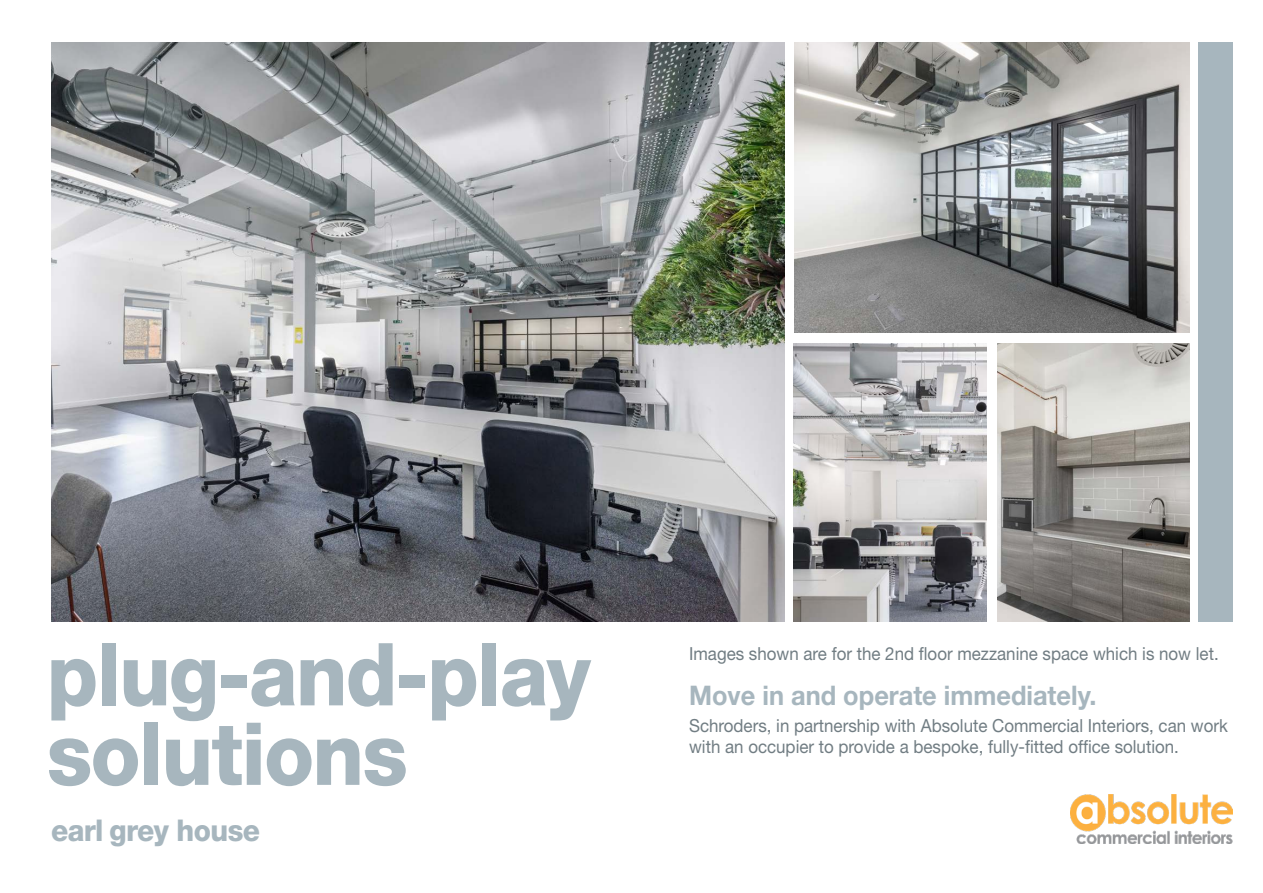
<style>
.page{position:relative;width:1263px;height:893px;background:#fff}
.page>*{position:absolute;margin:0;border:0;box-sizing:border-box;transform-origin:0 0}
.t1{font:800 87px "Helvetica Neue";letter-spacing:-.02em;color:#a7b6be;scale:.94 1}
.t2{font:800 30px "Helvetica Neue";letter-spacing:-.02em;color:#a7b6be;scale:.94 1}
.t3{font:700 27px "Helvetica Neue East A";color:#a7b6be;scale:.94 1}
.t4{font:18px/21px "Helvetica Neue";color:#717d83;scale:.94 1}
</style>
<div class="page">
<div style="left:1198px;top:43px;width:34px;height:579px;background:#a7b6be"></div>
<img style="left:51px;top:43px;width:733px;height:579px">
<img style="left:794px;top:43px;width:395px;height:290px">
<img style="left:997px;top:343px;width:192px;height:278px">
<img style="left:1070px;top:795px;width:162px;height:48px">
<svg style="left:794px;top:343px;width:193px;height:278px;background:#ababac"></svg>
<p class="t1" style="left:47px;top:623px;width:580px">plug-and-play</p>
<p class="t1" style="left:47px;top:702px;width:386px">solutions</p>
<p class="t2" style="left:51px;top:812px;width:224px">earl grey house</p>
<p class="t4" style="left:689px;top:642px;width:565px">Images shown are for the 2nd floor mezzanine space which is now let.</p>
<p class="t3" style="left:689px;top:678px;width:435px">Move in and operate immediately.</p>
<p class="t4" style="left:689px;top:715px;width:575px">Schroders, in partnership with Absolute Commercial Interiors, can work with an occupier to provide a bespoke, fully-fitted office solution.</p>
</div>
